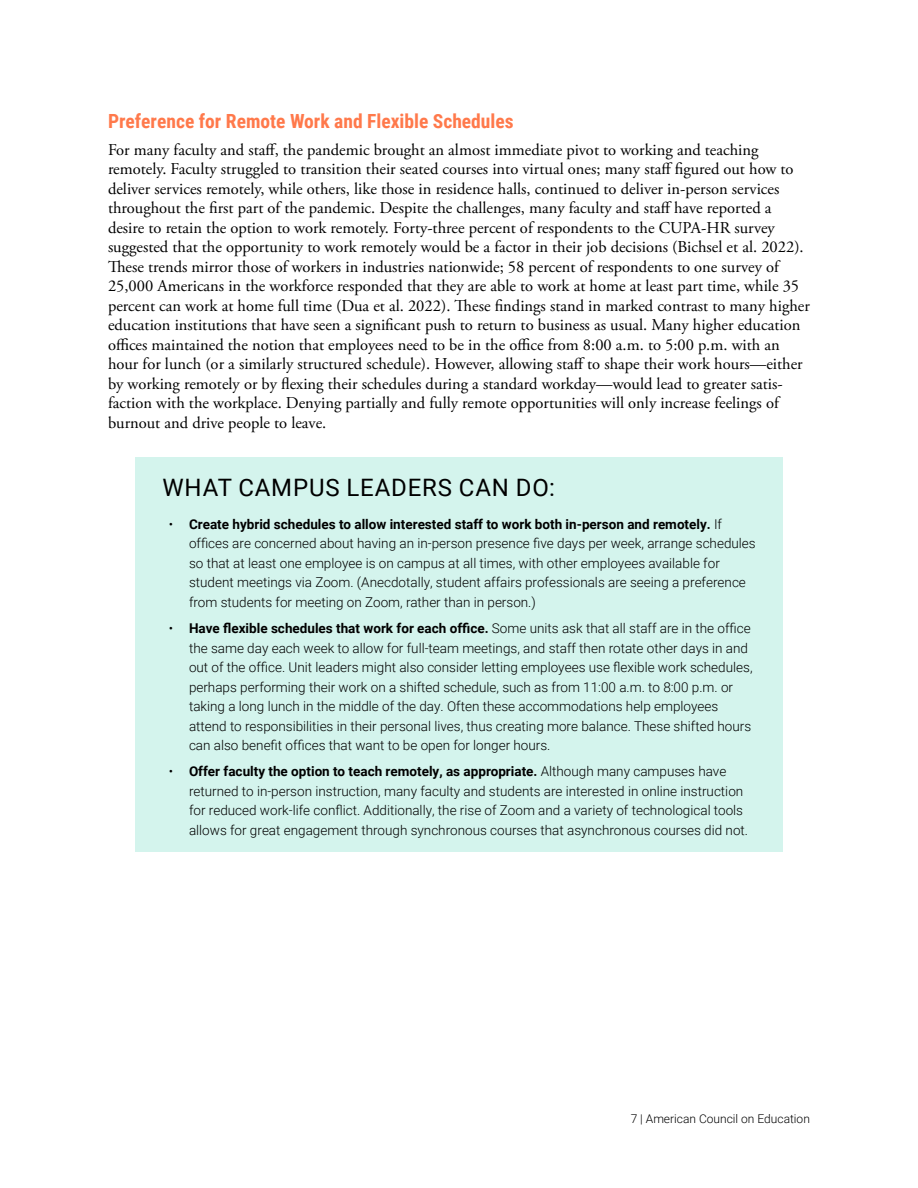
<style>
.page{position:relative;width:918px;height:1188px;background:#fff}
.page>*{position:absolute;margin:0;border:0;box-sizing:border-box;transform-origin:0 0}
.t1{font:24px "Roboto";letter-spacing:.035em;color:#000}
.t2{font:700 19.5px "Roboto Condensed";color:#ff794b}
.t3{font:16.5px/19.5px "Adobe Garamond Pro";color:#000}
.t4{font:300 13.5px/19.5px "Roboto";color:#000}
.t5{font:300 12px "Roboto";color:#000}
.s1{font-weight:700}
</style>
<div class="page">
<div style="left:135px;top:457px;width:648px;height:52px;background:#d4f4ed"></div>
<div style="left:135px;top:501px;width:648px;height:123px;background:#d4f4ed"></div>
<div style="left:135px;top:606px;width:648px;height:161px;background:#d4f4ed"></div>
<div style="left:135px;top:749px;width:648px;height:103px;background:#d4f4ed"></div>
<p class="t2" style="left:108px;top:108px;width:407px">Preference for Remote Work and Flexible Schedules</p>
<p class="t3" style="left:108px;top:140px;width:703px">For many faculty and staff, the pandemic brought an almost immediate pivot to working and teaching remotely. Faculty struggled to transition their seated courses into virtual ones; many staff figured out how to deliver services remotely, while others, like those in residence halls, continued to deliver in-person services throughout the first part of the pandemic. Despite the challenges, many faculty and staff have reported a desire to retain the option to work remotely. Forty-three percent of respondents to the CUPA-HR survey suggested that the opportunity to work remotely would be a factor in their job decisions (Bichsel et al. 2022).<br>These trends mirror those of workers in industries nationwide; 58 percent of respondents to one survey of 25,000 Americans in the workforce responded that they are able to work at home at least part time, while 35 percent can work at home full time (Dua et al. 2022). These findings stand in marked contrast to many higher education institutions that have seen a significant push to return to business as usual. Many higher education offices maintained the notion that employees need to be in the office from 8:00 a.m. to 5:00 p.m. with an hour for lunch (or a similarly structured schedule). However, allowing staff to shape their work hours—either by working remotely or by flexing their schedules during a standard workday—would lead to greater satis&shy;faction with the workplace. Denying partially and fully remote opportunities will only increase feelings of burnout and drive people to leave.</p>
<h1 class="t1" style="left:162px;top:471px;width:394px">WHAT CAMPUS LEADERS CAN DO:</h1>
<p class="t4" style="left:189px;top:514px;width:568px;text-indent:-20px">• <span class="s1">Create hybrid schedules to allow interested staff to work both in-person and remotely.</span> If offices are concerned about having an in-person presence five days per week, arrange schedules so that at least one employee is on campus at all times, with other employees available for student meetings via Zoom. (Anecdotally, student affairs professionals are seeing a preference from students for meeting on Zoom, rather than in person.)</p>
<p class="t4" style="left:189px;top:618px;width:565px;text-indent:-20px">• <span class="s1">Have flexible schedules that work for each office.</span> Some units ask that all staff are in the office the same day each week to allow for full-team meetings, and staff then rotate other days in and out of the office. Unit leaders might also consider letting employees use flexible work schedules, perhaps performing their work on a shifted schedule, such as from 11:00 a.m. to 8:00 p.m. or taking a long lunch in the middle of the day. Often these accommodations help employees attend to responsibilities in their personal lives, thus creating more balance. These shifted hours can also benefit offices that want to be open for longer hours.</p>
<p class="t4" style="left:189px;top:761px;width:561px;text-indent:-20px">• <span class="s1">Offer faculty the option to teach remotely, as appropriate.</span> Although many campuses have returned to in-person instruction, many faculty and students are interested in online instruction for reduced work-life conflict. Additionally, the rise of Zoom and a variety of technological tools allows for great engagement through synchronous courses that asynchronous courses did not.</p>
<p class="t5" style="left:631px;top:1110px;width:181px">7 | American Council on Education</p>
</div>
